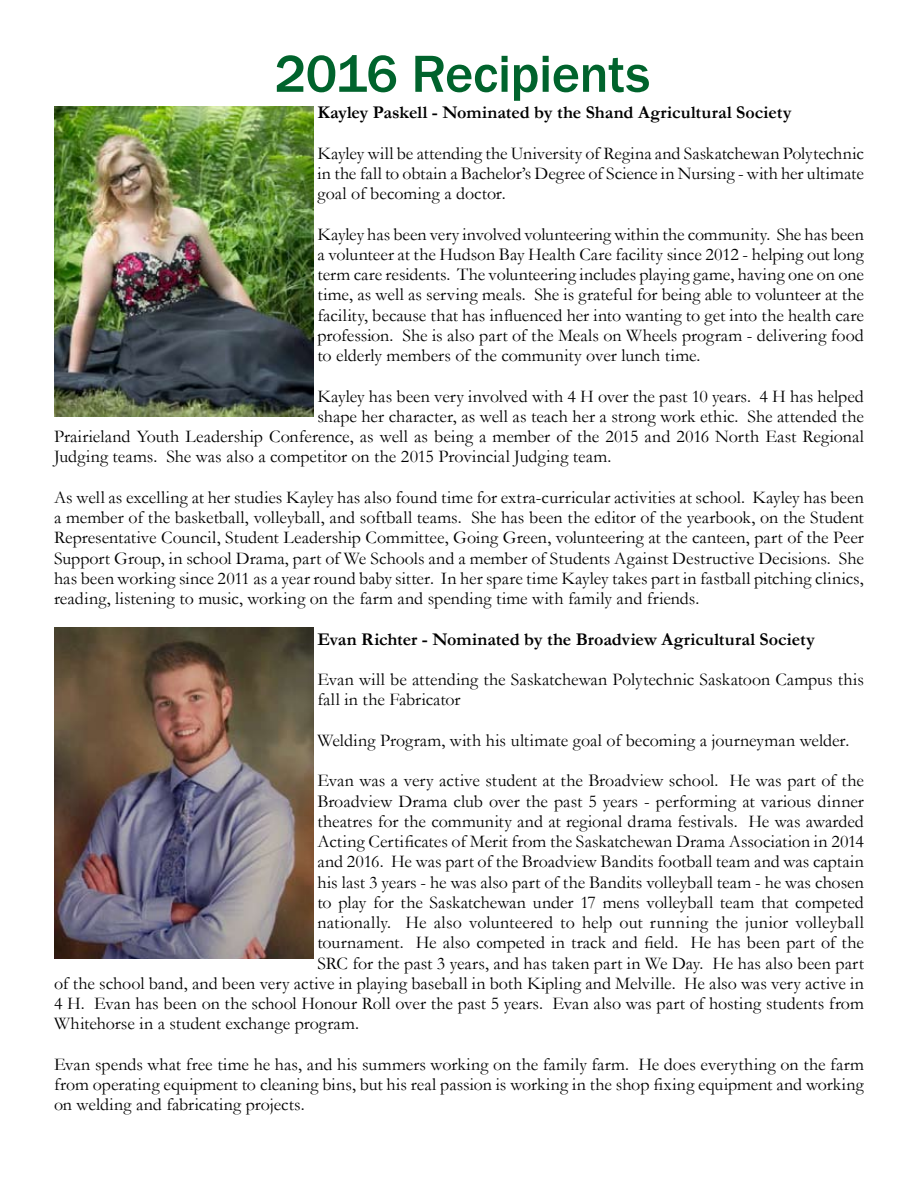
<style>
.page{position:relative;width:918px;height:1188px;background:#fff}
.page>*{position:absolute;margin:0;border:0;box-sizing:border-box;transform-origin:0 0}
.t1{font:500 54px "Franklin Gothic";letter-spacing:-.01em;color:#00632c}
.t2{font:18px/20.2px "Garamond";color:#000;text-align:justify}
.t3{font:700 18px "Garamond";color:#000}
</style>
<div class="page">
<img style="left:54px;top:106px;width:259px;height:311px">
<img style="left:54px;top:628px;width:259px;height:330px">
<h1 class="t1" style="left:275px;top:40px;width:377px">2016 Recipients</h1>
<p class="t3" style="left:317px;top:100px;width:476px">Kayley Paskell - Nominated by the Shand Agricultural Society</p>
<p class="t2" style="left:317px;top:142px;width:548px">Kayley will be attending the University of Regina and Saskatchewan Polytechnic in the fall to obtain a Bachelor’s Degree of Science in Nursing - with her ultimate goal of becoming a doctor.</p>
<p class="t2" style="left:317px;top:223px;width:548px">Kayley has been very involved volunteering within the community. She has been a volunteer at the Hudson Bay Health Care facility since 2012 - helping out long term care residents. The volunteering includes playing game, having one on one time, as well as serving meals. She is grateful for being able to volunteer at the facility, because that has influenced her into wanting to get into the health care profession. She is also part of the Meals on Wheels program - delivering food to elderly members of the community over lunch time.</p>
<p class="t2" style="left:317px;top:385px;width:548px">Kayley has been very involved with 4 H over the past 10 years. 4 H has helped</p>
<p class="t2" style="left:317px;top:406px;width:548px">shape her character, as well as teach her a strong work ethic. She attended the</p>
<p class="t2" style="left:54px;top:426px;width:812px">Prairieland Youth Leadership Conference, as well as being a member of the 2015 and 2016 North East Regional</p>
<p class="t2" style="left:54px;top:446px;width:559px">Judging teams. She was also a competitor on the 2015 Provincial Judging team.</p>
<p class="t2" style="left:54px;top:487px;width:811px">As well as excelling at her studies Kayley has also found time for extra-curricular activities at school. Kayley has been a member of the basketball, volleyball, and softball teams. She has been the editor of the yearbook, on the Student Representative Council, Student Leadership Committee, Going Green, volunteering at the canteen, part of the Peer Support Group, in school Drama, part of We Schools and a member of Students Against Destructive Decisions. She has been working since 2011 as a year round baby sitter. In her spare time Kayley takes part in fastball pitching clinics, reading, listening to music, working on the farm and spending time with family and friends.</p>
<p class="t3" style="left:317px;top:627px;width:499px">Evan Richter - Nominated by the Broadview Agricultural Society</p>
<p class="t2" style="left:317px;top:669px;width:548px">Evan will be attending the Saskatchewan Polytechnic Saskatoon Campus this fall in the Fabricator</p>
<p class="t2" style="left:317px;top:730px;width:533px">Welding Program, with his ultimate goal of becoming a journeyman welder.</p>
<p class="t2" style="left:317px;top:770px;width:548px">Evan was a very active student at the Broadview school. He was part of the</p>
<p class="t2" style="left:317px;top:790px;width:548px">Broadview Drama club over the past 5 years - performing at various dinner</p>
<p class="t2" style="left:317px;top:811px;width:548px">theatres for the community and at regional drama festivals. He was awarded</p>
<p class="t2" style="left:317px;top:831px;width:548px">Acting Certificates of Merit from the Saskatchewan Drama Association in 2014</p>
<p class="t2" style="left:317px;top:851px;width:548px">and 2016. He was part of the Broadview Bandits football team and was captain</p>
<p class="t2" style="left:317px;top:871px;width:548px">his last 3 years - he was also part of the Bandits volleyball team - he was chosen</p>
<p class="t2" style="left:317px;top:892px;width:548px">to play for the Saskatchewan under 17 mens volleyball team that competed</p>
<p class="t2" style="left:317px;top:912px;width:548px">nationally. He also volunteered to help out running the junior volleyball</p>
<p class="t2" style="left:317px;top:932px;width:548px">tournament. He also competed in track and field. He has been part of the</p>
<p class="t2" style="left:317px;top:952px;width:548px">SRC for the past 3 years, and has taken part in We Day. He has also been part</p>
<p class="t2" style="left:54px;top:973px;width:811px">of the school band, and been very active in playing baseball in both Kipling and Melville. He also was very active in</p>
<p class="t2" style="left:54px;top:993px;width:811px">4 H. Evan has been on the school Honour Roll over the past 5 years. Evan also was part of hosting students from</p>
<p class="t2" style="left:54px;top:1013px;width:307px">Whitehorse in a student exchange program.</p>
<p class="t2" style="left:54px;top:1054px;width:811px">Evan spends what free time he has, and his summers working on the family farm. He does everything on the farm from operating equipment to cleaning bins, but his real passion is working in the shop fixing equipment and working on welding and fabricating projects.</p>
</div>
